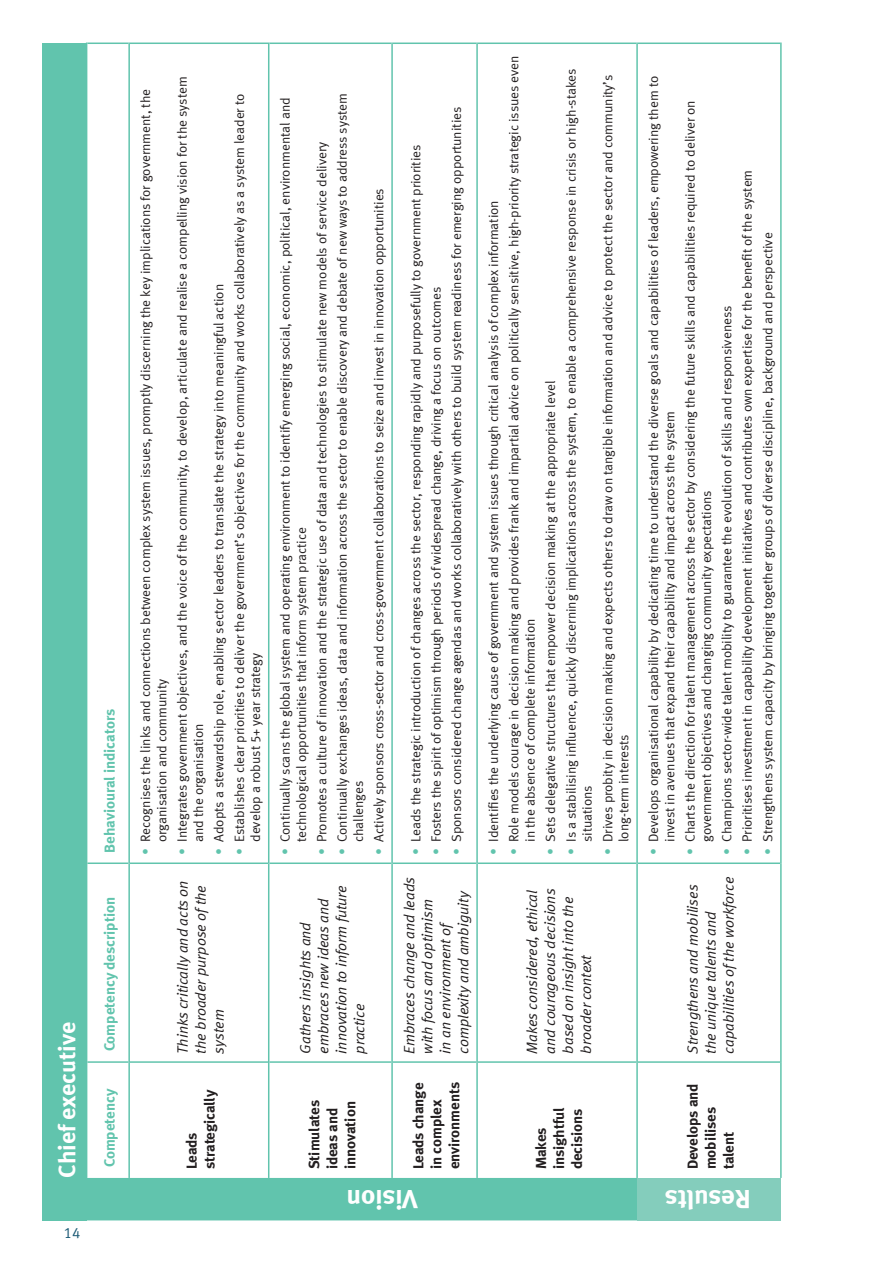
<style>
.page{position:relative;width:893px;height:1263px;background:#fff}
.page>*{position:absolute;margin:0;border:0;box-sizing:border-box;transform-origin:0 0}
.Heading_1{font:27px "Meta Bold LF";letter-spacing:-.005em;color:#fff}
.Heading_2{font:24px "Meta Bold LF";color:#fff}
.Body_italic{font:italic 15px/18px "Meta Normal LF";color:#231f20}
.Body_bold{font:15px/18px "Meta Bold LF";color:#231f20}
.Body_bold-2{font:15px "Meta Bold LF";color:#61c4ad}
.t1{font:15px "Meta Normal LF";color:#1d5b76}
.t2{font:13.5px/16.2px "Meta Normal LF";color:#231f20}
.s1{color:#61c4ad}
</style>
<div class="page">
<div style="left:43px;top:43px;width:44px;height:1177px;background:#61c4ad"></div>
<div style="left:87px;top:1178px;width:550px;height:42px;background:#61c4ad"></div>
<div style="left:637px;top:1178px;width:144px;height:42px;background:#84cdbc"></div>
<hr style="left:87px;top:1061px;width:41px;height:2px;background:#61c4ad">
<hr style="left:87px;top:862px;width:41px;height:2px;background:#61c4ad">
<hr style="left:87px;top:43px;width:41px;height:1px;background:#61c4ad">
<hr style="left:128px;top:863px;width:2px;height:199px;background:#61c4ad">
<hr style="left:130px;top:1061px;width:138px;height:2px;background:#61c4ad">
<hr style="left:128px;top:43px;width:2px;height:820px;background:#61c4ad">
<hr style="left:130px;top:862px;width:138px;height:2px;background:#61c4ad">
<hr style="left:130px;top:43px;width:138px;height:1px;background:#61c4ad">
<hr style="left:268px;top:863px;width:1px;height:199px;background:#61c4ad">
<hr style="left:269px;top:1061px;width:122px;height:2px;background:#61c4ad">
<hr style="left:268px;top:43px;width:1px;height:820px;background:#61c4ad">
<hr style="left:269px;top:862px;width:122px;height:2px;background:#61c4ad">
<hr style="left:269px;top:43px;width:122px;height:1px;background:#61c4ad">
<hr style="left:391px;top:863px;width:2px;height:199px;background:#61c4ad">
<hr style="left:393px;top:1061px;width:83px;height:2px;background:#61c4ad">
<hr style="left:391px;top:43px;width:2px;height:820px;background:#61c4ad">
<hr style="left:393px;top:862px;width:83px;height:2px;background:#61c4ad">
<hr style="left:393px;top:43px;width:83px;height:1px;background:#61c4ad">
<hr style="left:476px;top:863px;width:2px;height:199px;background:#61c4ad">
<hr style="left:478px;top:1061px;width:158px;height:2px;background:#61c4ad">
<hr style="left:476px;top:43px;width:2px;height:820px;background:#61c4ad">
<hr style="left:478px;top:862px;width:158px;height:2px;background:#61c4ad">
<hr style="left:478px;top:43px;width:158px;height:1px;background:#61c4ad">
<hr style="left:636px;top:863px;width:2px;height:199px;background:#61c4ad">
<hr style="left:638px;top:1061px;width:142px;height:2px;background:#61c4ad">
<hr style="left:636px;top:43px;width:2px;height:820px;background:#61c4ad">
<hr style="left:638px;top:862px;width:142px;height:2px;background:#61c4ad">
<hr style="left:638px;top:43px;width:142px;height:1px;background:#61c4ad">
<hr style="left:780px;top:863px;width:2px;height:199px;background:#61c4ad">
<hr style="left:780px;top:43px;width:2px;height:820px;background:#61c4ad">
<hr style="left:128px;top:1062px;width:2px;height:116px;background:#61c4ad">
<hr style="left:268px;top:1062px;width:1px;height:116px;background:#61c4ad">
<hr style="left:391px;top:1062px;width:2px;height:116px;background:#61c4ad">
<hr style="left:476px;top:1062px;width:2px;height:116px;background:#61c4ad">
<hr style="left:636px;top:1062px;width:2px;height:116px;background:#61c4ad">
<hr style="left:780px;top:1062px;width:2px;height:116px;background:#61c4ad">
<p class="Heading_2" style="left:53px;top:1178px;width:157px;rotate:-90deg">Chief executive</p>
<p class="t1" style="left:64px;top:1224px;width:18px">14</p>
<p class="Body_bold-2" style="left:101px;top:853px;width:145px;rotate:-90deg">Behavioural indicators</p>
<p class="Body_bold-2" style="left:101px;top:1051px;width:156px;rotate:-90deg">Competency description</p>
<p class="Body_bold-2" style="left:101px;top:1167px;width:80px;rotate:-90deg">Competency</p>
<p class="t2" style="left:137px;top:842px;width:755px;text-indent:-13px;rotate:-90deg"><span class="s1">•</span> Recognises the links and connections between complex system issues, promptly discerning the key implications for government, the organisation and community</p>
<p class="t2" style="left:174px;top:842px;width:767px;text-indent:-13px;rotate:-90deg"><span class="s1">•</span> Integrates government objectives, and the voice of the community, to develop, articulate and realise a compelling vision for the system and the organisation</p>
<p class="t2" style="left:231px;top:842px;width:750px;text-indent:-13px;rotate:-90deg"><span class="s1">•</span> Establishes clear priorities to deliver the government’s objectives for the community and works collaboratively as a system leader to develop a robust 5+ year strategy</p>
<p class="t2" style="left:211px;top:855px;width:572px;rotate:-90deg"><span class="s1">•</span> Adopts a stewardship role, enabling sector leaders to translate the strategy into meaningful action</p>
<p class="Body_italic" style="left:174px;top:1053px;width:175px;rotate:-90deg">Thinks critically and acts on the broader purpose of the system</p>
<p class="Body_bold" style="left:183px;top:1169px;width:81px;rotate:-90deg">Leads strategically</p>
<p class="t2" style="left:334px;top:842px;width:750px;text-indent:-13px;rotate:-90deg"><span class="s1">•</span> Continually exchanges ideas, data and information across the sector to enable discovery and debate of new ways to address system challenges</p>
<p class="t2" style="left:277px;top:842px;width:746px;text-indent:-13px;rotate:-90deg"><span class="s1">•</span> Continually scans the global system and operating environment to identify emerging social, economic, political, environmental and technological opportunities that inform system practice</p>
<p class="t2" style="left:314px;top:855px;width:715px;rotate:-90deg"><span class="s1">•</span> Promotes a culture of innovation and the strategic use of data and technologies to stimulate new models of service delivery</p>
<p class="t2" style="left:371px;top:855px;width:668px;rotate:-90deg"><span class="s1">•</span> Actively sponsors cross-sector and cross-government collaborations to seize and invest in innovation opportunities</p>
<p class="Body_italic" style="left:296px;top:1053px;width:170px;rotate:-90deg">Gathers insights and embraces new ideas and innovation to inform future practice</p>
<p class="Body_bold" style="left:305px;top:1169px;width:71px;rotate:-90deg">Stimulates ideas and innovation</p>
<p class="t2" style="left:448px;top:855px;width:749px;rotate:-90deg"><span class="s1">•</span> Sponsors considered change agendas and works collaboratively with others to build system readiness for emerging opportunities</p>
<p class="t2" style="left:407px;top:855px;width:712px;rotate:-90deg"><span class="s1">•</span> Leads the strategic introduction of changes across the sector, responding rapidly and purposefully to government priorities</p>
<p class="t2" style="left:428px;top:855px;width:569px;rotate:-90deg"><span class="s1">•</span> Fosters the spirit of optimism through periods of widespread change, driving a focus on outcomes</p>
<p class="Body_italic" style="left:400px;top:1053px;width:178px;rotate:-90deg">Embraces change and leads with focus and optimism<br>in an environment of complexity and ambiguity</p>
<p class="Body_bold" style="left:409px;top:1169px;width:89px;rotate:-90deg">Leads change in complex environments</p>
<p class="t2" style="left:506px;top:842px;width:788px;text-indent:-13px;rotate:-90deg"><span class="s1">•</span> Role models courage in decision making and provides frank and impartial advice on politically sensitive, high-priority strategic issues even in the absence of complete information</p>
<p class="t2" style="left:563px;top:842px;width:775px;text-indent:-13px;rotate:-90deg"><span class="s1">•</span> Is a stabilising influence, quickly discerning implications across the system, to enable a comprehensive response in crisis or high-stakes situations</p>
<p class="t2" style="left:599px;top:842px;width:769px;text-indent:-13px;rotate:-90deg"><span class="s1">•</span> Drives probity in decision making and expects others to draw on tangible information and advice to protect the sector and community’s long-term interests</p>
<p class="t2" style="left:485px;top:855px;width:656px;rotate:-90deg"><span class="s1">•</span> Identifies the underlying cause of government and system issues through critical analysis of complex information</p>
<p class="t2" style="left:542px;top:855px;width:475px;rotate:-90deg"><span class="s1">•</span> Sets delegative structures that empower decision making at the appropriate level</p>
<p class="Body_italic" style="left:523px;top:1053px;width:166px;rotate:-90deg">Makes considered, ethical and courageous decisions based on insight into the broader context</p>
<p class="Body_bold" style="left:532px;top:1169px;width:63px;rotate:-90deg">Makes insightful decisions</p>
<p class="t2" style="left:645px;top:842px;width:768px;text-indent:-13px;rotate:-90deg"><span class="s1">•</span> Develops organisational capability by dedicating time to understand the diverse goals and capabilities of leaders, empowering them to invest in avenues that expand their capability and impact across the system</p>
<p class="t2" style="left:682px;top:842px;width:743px;text-indent:-13px;rotate:-90deg"><span class="s1">•</span> Charts the direction for talent management across the sector by considering the future skills and capabilities required to deliver on government objectives and changing community expectations</p>
<p class="t2" style="left:739px;top:855px;width:686px;rotate:-90deg"><span class="s1">•</span> Prioritises investment in capability development initiatives and contributes own expertise for the benefit of the system</p>
<p class="t2" style="left:759px;top:855px;width:624px;rotate:-90deg"><span class="s1">•</span> Strengthens system capacity by bringing together groups of diverse discipline, background and perspective</p>
<p class="t2" style="left:718px;top:855px;width:551px;rotate:-90deg"><span class="s1">•</span> Champions sector-wide talent mobility to guarantee the evolution of skills and responsiveness</p>
<p class="Body_italic" style="left:684px;top:1053px;width:178px;rotate:-90deg">Strengthens and mobilises the unique talents and capabilities of the workforce</p>
<p class="Body_bold" style="left:684px;top:1169px;width:88px;rotate:-90deg">Develops and mobilises talent</p>
<p class="Heading_1" style="left:418px;top:1215px;width:73px;rotate:-180deg">Vision</p>
<p class="Heading_1" style="left:751px;top:1215px;width:87px;rotate:-180deg">Results</p>
</div>
